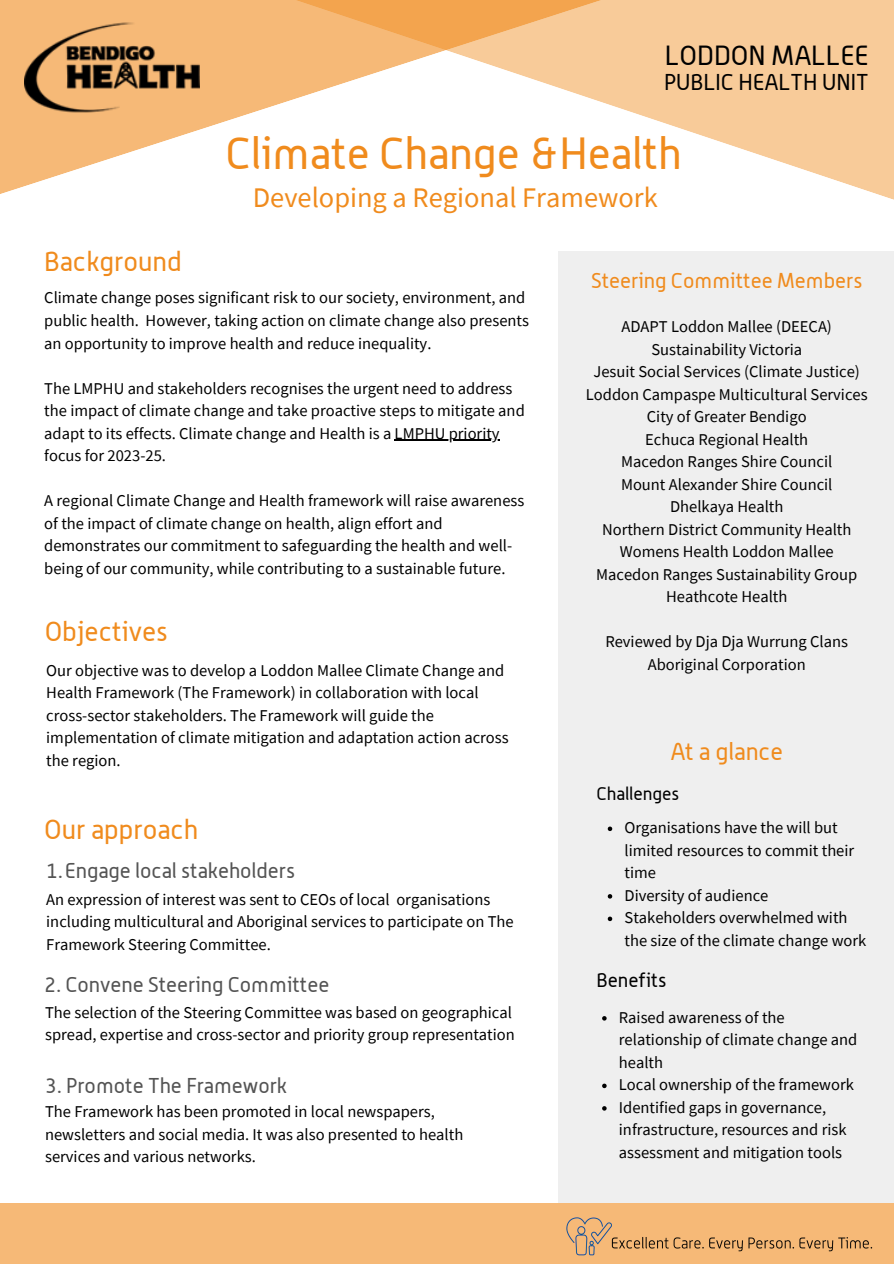
<style>
.page{position:relative;width:894px;height:1264px;background:#fff}
.page>*{position:absolute;margin:0;border:0;box-sizing:border-box;transform-origin:0 0}
.t1{font:43.95px "Alwyn";color:#f08b1d}
.t2{font:28.35px "Source Sans Pro";color:#f08b1d}
.t3{font:27px "Alwyn";color:#f08b1d}
.t4{font:27px "Alwyn";color:#000}
.t5{font:24px "Alwyn";color:#f08b1d}
.t6{font:22.35px "Alwyn";color:#000}
.t7{font:21px "Alwyn";color:#545454}
.t8{font:21px "Alwyn";color:#f08b1d}
.t9{font:19.5px "Alwyn";color:#000}
.t10{font:17.85px "Alwyn";color:#000}
.t11{font:16.5px/22.5px "Source Sans Pro";color:#000}
</style>
<div class="page">
<div style="left:558px;top:744px;width:335px;height:458px;background:#efefef"></div>
<div style="left:558px;top:251px;width:335px;height:496px;background:#efefef"></div>
<hr style="left:394px;top:439px;width:105px;height:2px;background:#000">
<svg style="left:607px;top:826px;width:5px;height:5px"></svg>
<svg style="left:607px;top:894px;width:5px;height:4px"></svg>
<svg style="left:607px;top:916px;width:5px;height:5px"></svg>
<svg style="left:602px;top:1016px;width:4px;height:4px"></svg>
<svg style="left:602px;top:1083px;width:4px;height:5px"></svg>
<svg style="left:602px;top:1106px;width:4px;height:4px"></svg>
<div style="left:844px;top:0;width:49px;height:200px;background:#f8cb99"></div>
<svg style="left:0;top:0;width:844px;height:194px"></svg>
<img style="left:25px;top:9px;width:174px;height:118px">
<div style="left:0;top:1203px;width:893px;height:60px;background:#f6b977"></div>
<img style="left:566px;top:1217px;width:307px;height:39px">
<h3 class="t4" style="left:664px;top:39px;width:205px">LODDON MALLEE</h3>
<h3 class="t6" style="left:664px;top:69px;width:206px">PUBLIC HEALTH UNIT</h3>
<h3 class="t1" style="left:225px;top:127px;width:457px">Climate Change &amp;Health</h3>
<h1 class="t2" style="left:253px;top:179px;width:406px">Developing a Regional Framework</h1>
<h2 class="t3" style="left:44px;top:245px;width:139px">Background</h2>
<h2 class="t11" style="left:44px;top:286px;width:486px">Climate change poses significant risk to our society, environment, and public health. However, taking action on climate change also presents an opportunity to improve health and reduce inequality.</h2>
<p class="t11" style="left:44px;top:376px;width:482px">The LMPHU and stakeholders recognises the urgent need to address the impact of climate change and take proactive steps to mitigate and adapt to its effects. Climate change and Health is a LMPHU priority</p>
<p class="t11" style="left:44px;top:444px;width:123px">focus for 2023-25.</p>
<p class="t11" style="left:44px;top:489px;width:481px">A regional Climate Change and Health framework will raise awareness of the impact of climate change on health, align effort and demonstrates our commitment to safeguarding the health and well-</p>
<p class="t11" style="left:44px;top:556px;width:462px">being of our community, while contributing to a sustainable future.</p>
<h2 class="t3" style="left:45px;top:615px;width:125px">Objectives</h2>
<p class="t11" style="left:46px;top:658px;width:464px">Our objective was to develop a Loddon Mallee Climate Change and Health Framework (The Framework) in collaboration with local cross-sector stakeholders. The Framework will guide the implementation of climate mitigation and adaptation action across the region.</p>
<p class="t3" style="left:44px;top:813px;width:155px">Our approach</p>
<p class="t7" style="left:46px;top:857px;width:250px">1.Engage local stakeholders</p>
<p class="t11" style="left:46px;top:887px;width:469px">An expression of interest was sent to CEOs of local organisations including multicultural and Aboriginal services to participate on The<br>Framework Steering Committee.</p>
<p class="t7" style="left:44px;top:972px;width:286px">2. Convene Steering Committee</p>
<p class="t11" style="left:45px;top:1000px;width:471px">The selection of the Steering Committee was based on geographical spread, expertise and cross-sector and priority group representation</p>
<p class="t7" style="left:45px;top:1072px;width:243px">3. Promote The Framework</p>
<p class="t11" style="left:45px;top:1100px;width:419px">The Framework has been promoted in local newspapers, newsletters and social media. It was also presented to health services and various networks.</p>
<p class="t8" style="left:591px;top:268px;width:273px">Steering Committee Members</p>
<p class="t11" style="left:621px;top:315px;width:212px">ADAPT Loddon Mallee (DEECA)</p>
<p class="t11" style="left:651px;top:337px;width:152px">Sustainability Victoria</p>
<p class="t11" style="left:593px;top:360px;width:268px">Jesuit Social Services (Climate Justice)</p>
<p class="t11" style="left:585px;top:382px;width:283px">Loddon Campaspe Multicultural Services</p>
<p class="t11" style="left:646px;top:405px;width:161px">City of Greater Bendigo</p>
<h4 class="t11" style="left:645px;top:427px;width:164px">Echuca Regional Health</h4>
<p class="t11" style="left:621px;top:450px;width:212px">Macedon Ranges Shire Council</p>
<p class="t11" style="left:620px;top:472px;width:213px">Mount Alexander Shire Council</p>
<p class="t11" style="left:670px;top:495px;width:115px">Dhelkaya Health</p>
<p class="t11" style="left:602px;top:517px;width:251px">Northern District Community Health</p>
<h5 class="t11" style="left:619px;top:540px;width:215px">Womens Health Loddon Mallee</h5>
<p class="t11" style="left:596px;top:562px;width:262px">Macedon Ranges Sustainability Group</p>
<p class="t11" style="left:666px;top:585px;width:123px">Heathcote Health</p>
<p class="t11" style="left:605px;top:630px;width:244px;text-align:center">Reviewed by Dja Dja Wurrung Clans<br>Aboriginal Corporation</p>
<h2 class="t5" style="left:670px;top:736px;width:114px">At a glance</h2>
<p class="t10" style="left:596px;top:782px;width:84px">Challenges</p>
<p class="t11" style="left:624px;top:816px;width:231px">Organisations have the will but limited resources to commit their time</p>
<h5 class="t11" style="left:624px;top:883px;width:145px">Diversity of audience</h5>
<p class="t11" style="left:624px;top:906px;width:243px">Stakeholders overwhelmed with the size of the climate change work</p>
<p class="t9" style="left:596px;top:968px;width:71px">Benefits</p>
<p class="t11" style="left:618px;top:1005px;width:240px">Raised awareness of the relationship of climate change and health</p>
<h5 class="t11" style="left:618px;top:1073px;width:236px">Local ownership of the framework</h5>
<p class="t11" style="left:618px;top:1095px;width:229px">Identified gaps in governance, infrastructure, resources and risk assessment and mitigation tools</p>
</div>
